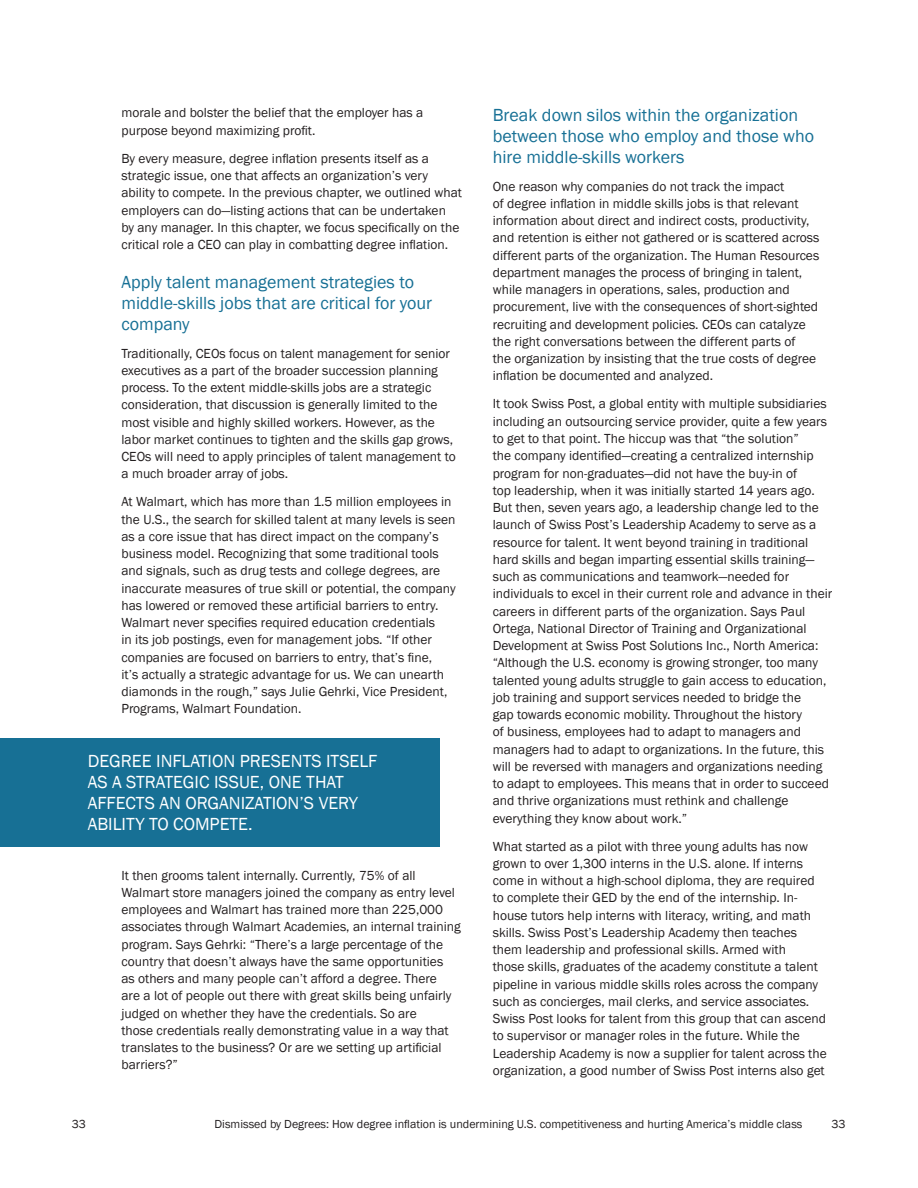
<style>
.page{position:relative;width:918px;height:1188px;background:#fff}
.page>*{position:absolute;margin:0;border:0;box-sizing:border-box;transform-origin:0 0}
.t1{font:18px/21px "Franklin Gothic";color:#177095}
.t2{font:18px/21px "Franklin Gothic";color:#fff}
.t3{font:13.5px/17.2px "Franklin Gothic";color:#231f20}
.t4{font:12px "Franklin Gothic";color:#231f20}
</style>
<div class="page">
<div style="left:0;top:738px;width:439px;height:108px;background:#177095"></div>
<p class="t3" style="left:122px;top:105px;width:303px">morale and bolster the belief that the employer has a purpose beyond maximizing profit.</p>
<p class="t3" style="left:122px;top:150px;width:342px">By every measure, degree inflation presents itself as a strategic issue, one that affects an organization’s very ability to compete. In the previous chapter, we outlined what employers can do—listing actions that can be undertaken by any manager. In this chapter, we focus specifically on the critical role a CEO can play in combatting degree inflation.</p>
<h1 class="t1" style="left:122px;top:271px;width:312px">Apply talent management strategies to middle-skills jobs that are critical for your company</h1>
<p class="t3" style="left:122px;top:345px;width:336px">Traditionally, CEOs focus on talent management for senior executives as a part of the broader succession planning process. To the extent middle-skills jobs are a strategic consideration, that discussion is generally limited to the most visible and highly skilled workers. However, as the labor market continues to tighten and the skills gap grows, CEOs will need to apply principles of talent management to a much broader array of jobs.</p>
<p class="t3" style="left:122px;top:494px;width:336px">At Walmart, which has more than 1.5 million employees in the U.S., the search for skilled talent at many levels is seen as a core issue that has direct impact on the company’s business model. Recognizing that some traditional tools and signals, such as drug tests and college degrees, are inaccurate measures of true skill or potential, the company has lowered or removed these artificial barriers to entry.<br>Walmart never specifies required education credentials<br>in its job postings, even for management jobs. “If other companies are focused on barriers to entry, that’s fine,<br>it’s actually a strategic advantage for us. We can unearth diamonds in the rough,” says Julie Gehrki, Vice President, Programs, Walmart Foundation.</p>
<h1 class="t2" style="left:88px;top:751px;width:291px">DEGREE INFLATION PRESENTS ITSELF<br>AS A STRATEGIC ISSUE, ONE THAT<br>AFFECTS AN ORGANIZATION’S VERY<br>ABILITY TO COMPETE.</h1>
<p class="t3" style="left:122px;top:867px;width:341px">It then grooms talent internally. Currently, 75% of all Walmart store managers joined the company as entry level employees and Walmart has trained more than 225,000 associates through Walmart Academies, an internal training program. Says Gehrki: “There’s a large percentage of the country that doesn’t always have the same opportunities<br>as others and many people can’t afford a degree. There<br>are a lot of people out there with great skills being unfairly judged on whether they have the credentials. So are<br>those credentials really demonstrating value in a way that translates to the business? Or are we setting up artificial barriers?”</p>
<h1 class="t1" style="left:493px;top:104px;width:323px">Break down silos within the organization between those who employ and those who hire middle-skills workers</h1>
<p class="t3" style="left:493px;top:178px;width:328px">One reason why companies do not track the impact<br>of degree inflation in middle skills jobs is that relevant information about direct and indirect costs, productivity, and retention is either not gathered or is scattered across different parts of the organization. The Human Resources department manages the process of bringing in talent, while managers in operations, sales, production and procurement, live with the consequences of short-sighted recruiting and development policies. CEOs can catalyze the right conversations between the different parts of<br>the organization by insisting that the true costs of degree inflation be documented and analyzed.</p>
<p class="t3" style="left:493px;top:396px;width:341px">It took Swiss Post, a global entity with multiple subsidiaries including an outsourcing service provider, quite a few years to get to that point. The hiccup was that “the solution”<br>the company identified—creating a centralized internship program for non-graduates—did not have the buy-in of<br>top leadership, when it was initially started 14 years ago.<br>But then, seven years ago, a leadership change led to the launch of Swiss Post’s Leadership Academy to serve as a resource for talent. It went beyond training in traditional hard skills and began imparting essential skills training— such as communications and teamwork—needed for individuals to excel in their current role and advance in their careers in different parts of the organization. Says Paul Ortega, National Director of Training and Organizational Development at Swiss Post Solutions Inc., North America: “Although the U.S. economy is growing stronger, too many talented young adults struggle to gain access to education, job training and support services needed to bridge the<br>gap towards economic mobility. Throughout the history<br>of business, employees had to adapt to managers and managers had to adapt to organizations. In the future, this will be reversed with managers and organizations needing to adapt to employees. This means that in order to succeed and thrive organizations must rethink and challenge everything they know about work.”</p>
<p class="t3" style="left:493px;top:838px;width:336px">What started as a pilot with three young adults has now grown to over 1,300 interns in the U.S. alone. If interns come in without a high-school diploma, they are required to complete their GED by the end of the internship. In&shy;house tutors help interns with literacy, writing, and math skills. Swiss Post’s Leadership Academy then teaches them leadership and professional skills. Armed with<br>those skills, graduates of the academy constitute a talent pipeline in various middle skills roles across the company such as concierges, mail clerks, and service associates.<br>Swiss Post looks for talent from this group that can ascend to supervisor or manager roles in the future. While the Leadership Academy is now a supplier for talent across the organization, a good number of Swiss Post interns also get</p>
<p class="t4" style="left:72px;top:1117px;width:16px">33</p>
<p class="t4" style="left:215px;top:1117px;width:589px">Dismissed by Degrees: How degree inflation is undermining U.S. competitiveness and hurting America’s middle class</p>
<p class="t4" style="left:832px;top:1117px;width:16px">33</p>
</div>
